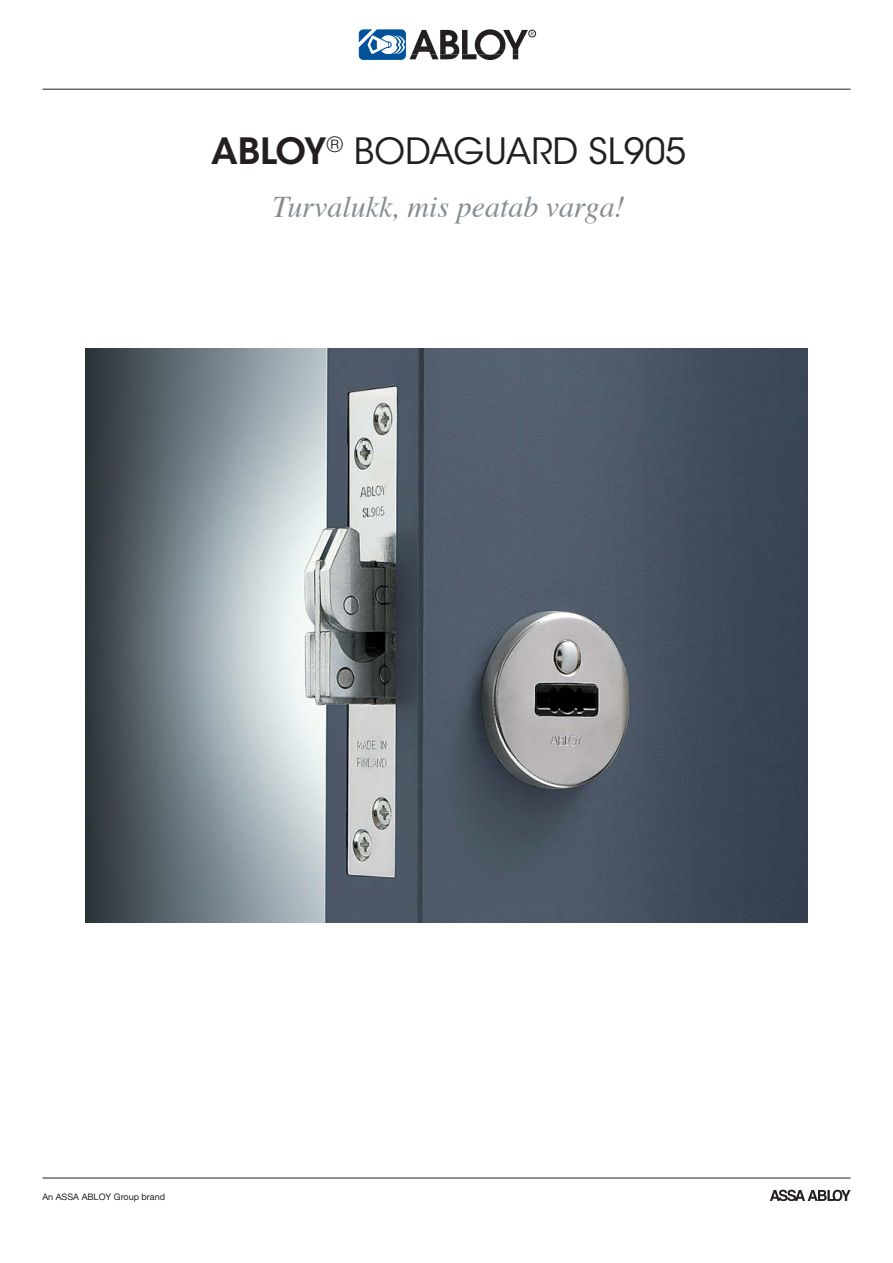
<style>
.page{position:relative;width:893px;height:1263px;background:#fff}
.page>*{position:absolute;margin:0;border:0;box-sizing:border-box;transform-origin:0 0}
.t1{font:36px "ITC Avant Garde Std";color:#231f20}
.t2{font:italic 30px "Times";color:#868d91}
.t3{font:9px "Helvetica Neue LT Std";color:#231f20}
.s1{font-weight:600}
</style>
<div class="page">
<hr style="left:42px;top:89px;width:808px;height:1px;background:#231f20">
<hr style="left:42px;top:1178px;width:808px;height:1px;background:#231f20">
<svg style="left:770px;top:1190px;width:80px;height:11px"></svg>
<div style="left:529px;top:30px;width:7px;height:7px;border:1px solid #231f20;border-radius:50%"></div>
<svg style="left:359px;top:29px;width:175px;height:31px"></svg>
<img style="left:85px;top:349px;width:723px;height:574px">
<p class="t1" style="left:211px;top:134px;width:476px"><span class="s1">ABLOY</span><sup>®</sup> BODAGUARD SL905</p>
<p class="t2" style="left:272px;top:195px;width:354px">Turvalukk, mis peatab varga!</p>
<p class="t3" style="left:42px;top:1194px;width:124px">An ASSA ABLOY Group brand</p>
</div>
